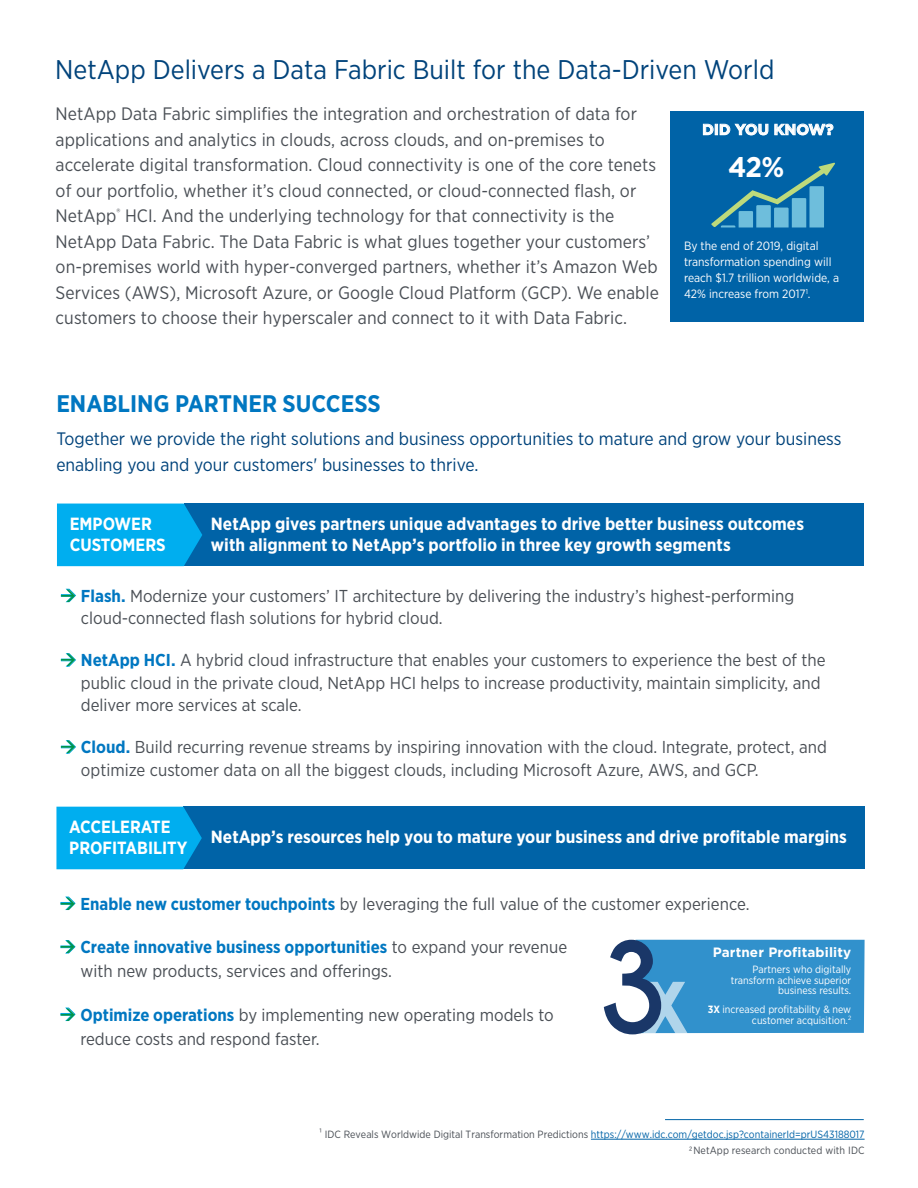
<style>
.page{position:relative;width:918px;height:1188px;background:#fff}
.page>*{position:absolute;margin:0;border:0;box-sizing:border-box;transform-origin:0 0}
.t1{font:700 28.35px "Gotham";color:#fff;scale:.94 1}
.t2{font:27px "Gotham Narrow";color:#00437b}
.t3{font:700 24px "Gotham Narrow";color:#0077c1}
.t4{font:18px/25.5px "Gotham Narrow";letter-spacing:.005em;color:#4a4f55}
.t5{font:18px/25.5px "Gotham Narrow";color:#00437b}
.t6{font:700 17.7px/21px "Gotham Narrow";color:#fff}
.t7{font:17.25px/22.5px "Gotham Narrow";color:#4a4f55}
.t8{font:700 15px "Gotham";color:#fff}
.t9{font:700 13.5px "Gotham";letter-spacing:.01em;color:#fff}
.t10{font:12px/15.9px "Gotham Narrow";color:#fff}
.t11{font:10.5px/10.5px "Gotham Narrow";color:#fff;text-align:right}
.t12{font:10.5px "Gotham Narrow";color:#0063a7}
.t13{font:10.5px "Gotham Narrow";letter-spacing:.01em;color:#4a4f55}
.s1{color:#009448}
.s2{font-weight:700;color:#0077c1}
.s3{font-weight:700}
.s4{color:#4a4f55}
</style>
<div class="page">
<div style="left:184px;top:504px;width:679px;height:62px;background:#0063a7"></div>
<div style="left:57px;top:504px;width:145px;height:62px;background:#00aeef"></div>
<div style="left:183px;top:807px;width:682px;height:62px;background:#0063a7"></div>
<svg style="left:56px;top:807px;width:146px;height:62px;background:#01a9ea"></svg>
<svg style="left:61px;top:589px;width:15px;height:13px"></svg>
<svg style="left:61px;top:654px;width:15px;height:12px"></svg>
<svg style="left:61px;top:741px;width:15px;height:12px"></svg>
<div style="left:671px;top:111px;width:193px;height:211px;background:#0063a7"></div>
<svg style="left:703px;top:124px;width:65px;height:11px"></svg>
<svg style="left:775px;top:124px;width:58px;height:11px"></svg>
<svg style="left:711px;top:163px;width:124px;height:64px"></svg>
<hr style="left:591px;top:1139px;width:274px;height:1px;background:#0063a7">
<svg style="left:61px;top:897px;width:14px;height:13px"></svg>
<svg style="left:61px;top:940px;width:14px;height:13px"></svg>
<svg style="left:61px;top:1008px;width:14px;height:13px"></svg>
<svg style="left:604px;top:940px;width:261px;height:94px;background:#4a97c9"></svg>
<hr style="left:665px;top:1119px;width:199px;height:1px;background:#0063a7">
<h2 class="t2" style="left:55px;top:53px;width:721px">NetApp Delivers a Data Fabric Built for the Data-Driven World</h2>
<p class="t4" style="left:56px;top:101px;width:605px">NetApp Data Fabric simplifies the integration and orchestration of data for applications and analytics in clouds, across clouds, and on-premises to accelerate digital transformation. Cloud connectivity is one of the core tenets of our portfolio, whether it’s cloud connected, or cloud-connected flash, or NetApp<sup>®</sup> HCI. And the underlying technology for that connectivity is the NetApp Data Fabric. The Data Fabric is what glues together your customers’ on-premises world with hyper-converged partners, whether it’s Amazon Web Services (AWS), Microsoft Azure, or Google Cloud Platform (GCP). We enable customers to choose their hyperscaler and connect to it with Data Fabric.</p>
<p class="t8" style="left:702px;top:121px;width:133px">DID YOU KNOW?</p>
<h1 class="t1" style="left:728px;top:150px;width:61px">42%</h1>
<p class="t10" style="left:684px;top:238px;width:156px">By the end of 2019, digital transformation spending will reach $1.7 trillion worldwide, a<br>42% increase from 2017<sup>1</sup>.</p>
<h3 class="t3" style="left:56px;top:388px;width:326px">ENABLING PARTNER SUCCESS</h3>
<p class="t5" style="left:56px;top:426px;width:787px">Together we provide the right solutions and business opportunities to mature and grow your business enabling you and your customers' businesses to thrive.</p>
<p class="t6" style="left:70px;top:513px;width:98px">EMPOWER<br>CUSTOMERS</p>
<p class="t6" style="left:211px;top:513px;width:595px">NetApp gives partners unique advantages to drive better business outcomes with alignment to NetApp’s portfolio in three key growth segments</p>
<p class="t7" style="left:81px;top:584px;width:715px;text-indent:-21px"><span class="s1">→</span> <span class="s2">Flash.</span> Modernize your customers’ IT architecture by delivering the industry’s highest-performing cloud-connected flash solutions for hybrid cloud.</p>
<p class="t7" style="left:81px;top:649px;width:746px;text-indent:-21px"><span class="s1">→</span> <span class="s2">NetApp HCI.</span> A hybrid cloud infrastructure that enables your customers to experience the best of the public cloud in the private cloud, NetApp HCI helps to increase productivity, maintain simplicity, and deliver more services at scale.</p>
<p class="t7" style="left:81px;top:736px;width:747px;text-indent:-21px"><span class="s1">→</span> <span class="s2">Cloud.</span> Build recurring revenue streams by inspiring innovation with the cloud. Integrate, protect, and optimize customer data on all the biggest clouds, including Microsoft Azure, AWS, and GCP.</p>
<p class="t6" style="left:69px;top:816px;width:120px">ACCELERATE<br>PROFITABILITY</p>
<p class="t6" style="left:211px;top:826px;width:637px">NetApp’s resources help you to mature your business and drive profitable margins</p>
<p class="t7" style="left:59px;top:892px;width:692px"><span class="s1">→</span> <span class="s2">Enable new customer touchpoints</span> by leveraging the full value of the customer experience.</p>
<p class="t7" style="left:80px;top:935px;width:488px;line-height:24px;text-indent:-21px"><span class="s1">→</span> <span class="s2">Create innovative business opportunities</span> to expand your revenue with new products, services and offerings.</p>
<p class="t7" style="left:80px;top:1002px;width:475px;line-height:24px;text-indent:-21px"><span class="s1">→</span> <span class="s2">Optimize operations</span> by implementing new operating models to reduce costs and respond faster.</p>
<p class="t11" style="left:708px;top:1004px;width:145px"><span class="s3">3X</span> increased profitability &amp; new customer acquisition.<sup>2</sup></p>
<p class="t9" style="left:713px;top:944px;width:140px">Partner Profitability</p>
<p class="t11" style="left:731px;top:964px;width:122px">Partners who digitally transform achieve superior business results.</p>
<p class="t12" style="left:319px;top:1128px;width:547px"><span class="s4">¹ IDC Reveals Worldwide Digital Transformation Predictions</span> https://www.idc.com/getdoc.jsp?containerId=prUS43188017</p>
<p class="t13" style="left:689px;top:1144px;width:177px">2 NetApp research conducted with IDC</p>
</div>
